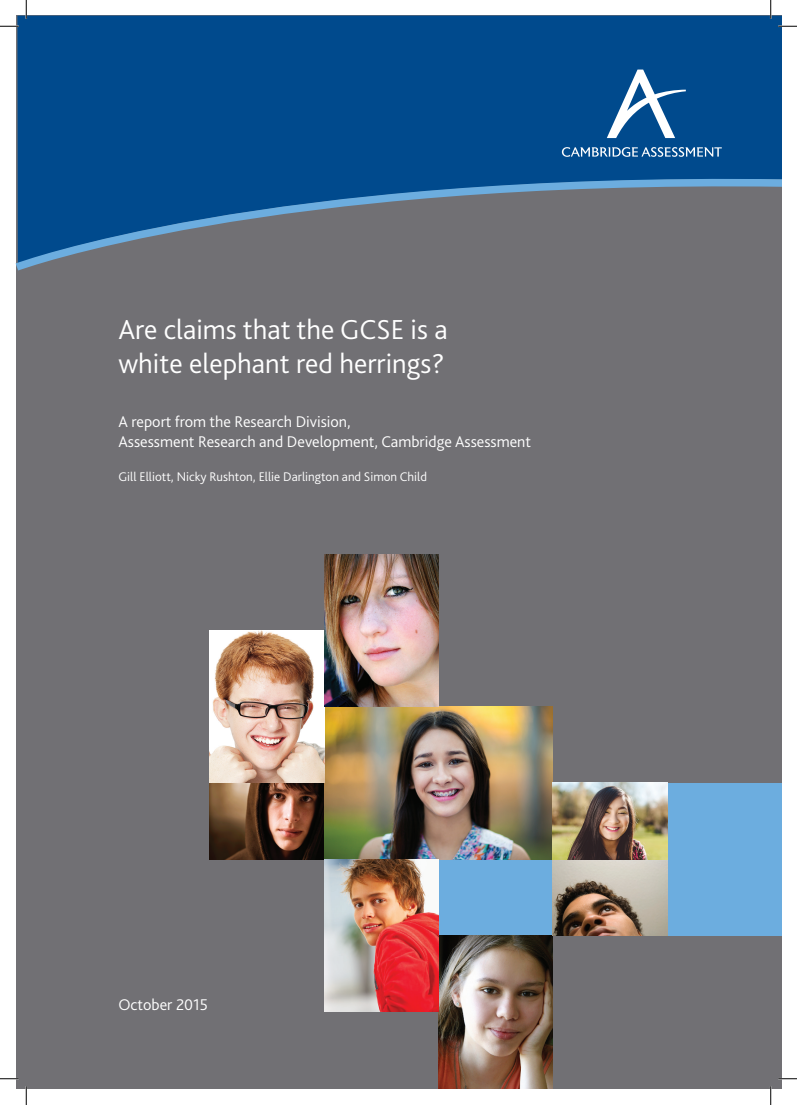
<style>
.page{position:relative;width:797px;height:1105px;background:#fff}
.page>*{position:absolute;margin:0;border:0;box-sizing:border-box;transform-origin:0 0}
.t1{font:300 28.75px/33.8px "Bliss 2";color:#fff}
.t2{font:300 16.25px/20px "Bliss 2";color:#fff}
.t3{font:300 13.12px "Bliss 2";color:#fff}
</style>
<div class="page">
<div style="left:16px;top:16px;width:765px;height:1073px;background:#717074"></div>
<div style="left:667px;top:783px;width:114px;height:152px;background:#6caddf"></div>
<svg style="left:0;top:1078px;width:19px;height:1px"></svg>
<svg style="left:778px;top:1078px;width:19px;height:1px"></svg>
<svg style="left:25px;top:1086px;width:2px;height:19px"></svg>
<svg style="left:770px;top:1086px;width:1px;height:19px"></svg>
<div style="left:17px;top:16px;width:764px;height:160px;background:#004a8d"></div>
<svg style="left:16px;top:176px;width:765px;height:95px"></svg>
<svg style="left:562px;top:147px;width:159px;height:10px;background:#5687b3"></svg>
<svg style="left:606px;top:70px;width:79px;height:68px;background:#457bab"></svg>
<svg style="left:0;top:25px;width:19px;height:2px"></svg>
<svg style="left:778px;top:25px;width:19px;height:2px"></svg>
<svg style="left:25px;top:0;width:2px;height:19px"></svg>
<svg style="left:770px;top:0;width:1px;height:19px"></svg>
<div style="left:438px;top:859px;width:114px;height:76px;background:#6caddf"></div>
<img style="left:438px;top:935px;width:114px;height:154px">
<img style="left:210px;top:630px;width:114px;height:229px">
<img style="left:324px;top:707px;width:228px;height:152px">
<img style="left:552px;top:783px;width:115px;height:152px">
<img style="left:324px;top:554px;width:114px;height:153px">
<img style="left:324px;top:859px;width:114px;height:152px">
<h1 class="t1" style="left:118px;top:312px;width:331px">Are claims that the GCSE is a white elephant red herrings?</h1>
<p class="t2" style="left:118px;top:411px;width:414px">A report from the Research Division,<br>Assessment Research and Development, Cambridge Assessment</p>
<p class="t3" style="left:118px;top:469px;width:310px">Gill Elliott, Nicky Rushton, Ellie Darlington and Simon Child</p>
<p class="t2" style="left:118px;top:994px;width:91px">October 2015</p>
</div>
